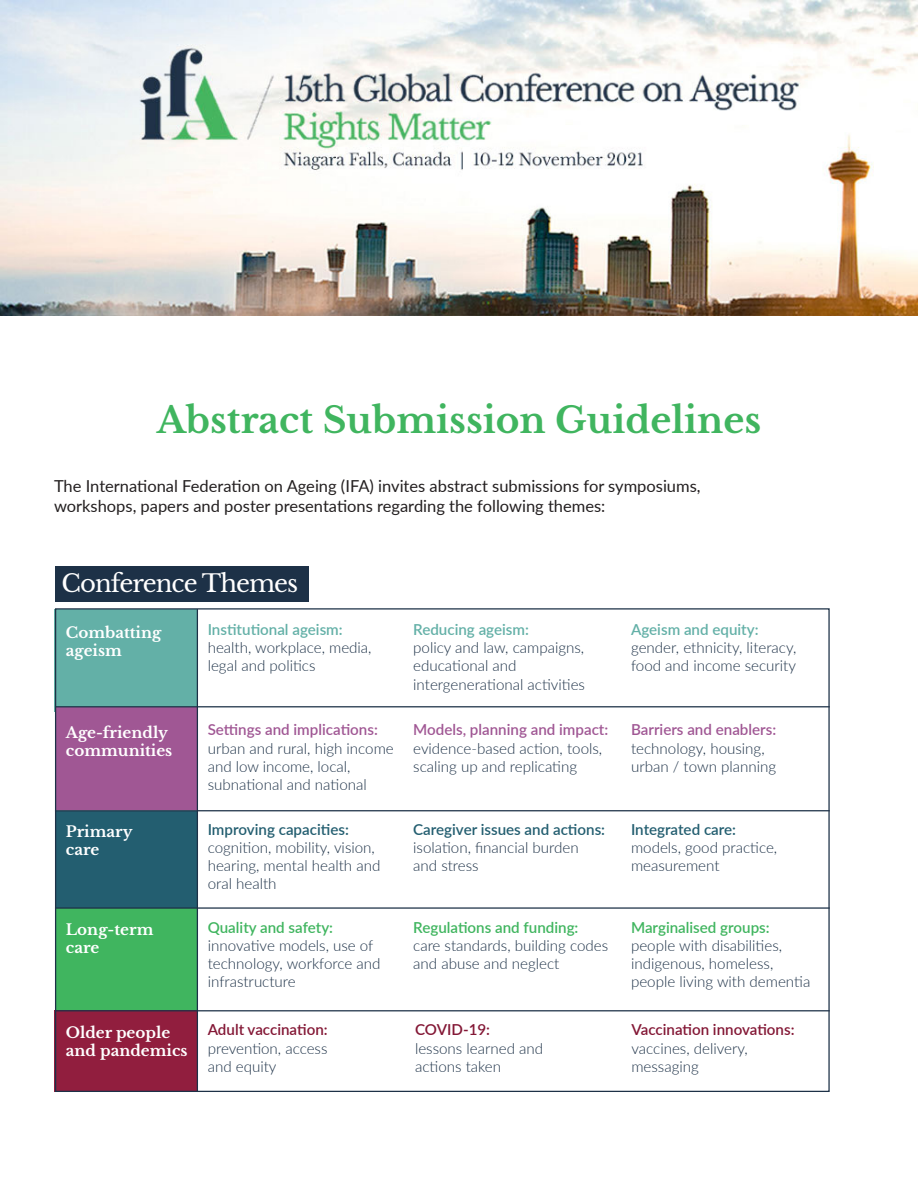
<style>
.page{position:relative;width:918px;height:1188px;background:#fff}
.page>*{position:absolute;margin:0;border:0;box-sizing:border-box;transform-origin:0 0}
.t1{font:700 36px "Libre Baskerville";color:#40b55f}
.t2{font:24.3px "Libre Baskerville";letter-spacing:-.04em;color:#fff}
.t3{font:16.5px/19.8px "Lato";color:#231f20}
.t4{font:300 15.15px/18.1px "Lato";color:#1d3147}
.t5{font:700 15.15px/18.1px "Libre Baskerville";color:#fff}
.s1{font-weight:600;color:#63b0a7}
.s2{font-weight:600;color:#a05794}
.s3{font-weight:600;color:#235e70}
.s4{font-weight:600;color:#40b55f}
.s5{font-weight:600;color:#831735}
</style>
<div class="page">
<img style="left:0;top:0;width:918px;height:316px">
<div style="left:55px;top:609px;width:143px;height:103px;background:#63b0a7"></div>
<div style="left:55px;top:707px;width:142px;height:103px;background:#a05794"></div>
<div style="left:55px;top:811px;width:143px;height:96px;background:#235e70"></div>
<div style="left:55px;top:908px;width:143px;height:102px;background:#40b55f"></div>
<div style="left:55px;top:1010px;width:142px;height:82px;background:#911e3e"></div>
<div style="left:55px;top:566px;width:254px;height:35px;background:#1d3147"></div>
<hr style="left:55px;top:706px;width:775px;height:1px;background:#1d3147">
<hr style="left:55px;top:810px;width:775px;height:1px;background:#1d3147">
<hr style="left:197px;top:609px;width:1px;height:483px;background:#1d3147">
<hr style="left:55px;top:907px;width:775px;height:2px;background:#1d3147">
<hr style="left:55px;top:1010px;width:775px;height:1px;background:#1d3147">
<p class="t1" style="left:157px;top:398px;width:606px">Abstract Submission Guidelines</p>
<p class="t3" style="left:54px;top:476px;width:648px">The International Federation on Ageing (IFA) invites abstract submissions for symposiums, workshops, papers and poster presentations regarding the following themes:</p>
<p class="t2" style="left:62px;top:568px;width:238px">Conference Themes</p>
<p class="t5" style="left:66px;top:623px;width:97px">Combatting ageism</p>
<p class="t4" style="left:208px;top:620px;width:165px"><span class="s1">Institutional ageism: </span>health, workplace, media, legal and politics</p>
<p class="t4" style="left:413px;top:620px;width:173px"><span class="s1">Reducing ageism:<br></span>policy and law, campaigns, educational and intergenerational activities</p>
<p class="t4" style="left:631px;top:620px;width:167px"><span class="s1">Ageism and equity: </span>gender, ethnicity, literacy, food and income security</p>
<p class="t5" style="left:66px;top:723px;width:108px">Age-friendly communities</p>
<p class="t5" style="left:66px;top:823px;width:68px">Primary care</p>
<p class="t5" style="left:66px;top:921px;width:89px">Long-term care</p>
<p class="t5" style="left:66px;top:1023px;width:123px">Older people and pandemics</p>
<p class="t4" style="left:208px;top:720px;width:188px"><span class="s2">Settings and implications: </span>urban and rural, high income and low income, local, subnational and national</p>
<p class="t4" style="left:208px;top:819px;width:174px"><span class="s3">Improving capacities: </span>cognition, mobility, vision, hearing, mental health and oral health</p>
<p class="t4" style="left:208px;top:918px;width:174px"><span class="s4">Quality and safety: </span>innovative models, use of technology, workforce and infrastructure</p>
<p class="t4" style="left:208px;top:1020px;width:121px;text-align:justify"><span class="s5">Adult vaccination: </span>prevention, access and equity</p>
<p class="t4" style="left:415px;top:1020px;width:130px"><span class="s5">COVID-19:<br></span>lessons learned and actions taken</p>
<p class="t4" style="left:631px;top:1020px;width:165px"><span class="s5">Vaccination innovations: </span>vaccines, delivery, messaging</p>
<p class="t4" style="left:413px;top:720px;width:197px"><span class="s2">Models, planning and impact: </span>evidence-based action, tools, scaling up and replicating</p>
<p class="t4" style="left:631px;top:720px;width:147px"><span class="s2">Barriers and enablers: </span>technology, housing, urban / town planning</p>
<p class="t4" style="left:413px;top:819px;width:193px"><span class="s3">Caregiver issues and actions: </span>isolation, financial burden and stress</p>
<p class="t4" style="left:631px;top:819px;width:148px"><span class="s3">Integrated care: </span>models, good practice, measurement</p>
<p class="t4" style="left:413px;top:918px;width:197px"><span class="s4">Regulations and funding: </span>care standards, building codes and abuse and neglect</p>
<p class="t4" style="left:631px;top:918px;width:181px"><span class="s4">Marginalised groups: </span>people with disabilities, indigenous, homeless, people living with dementia</p>
</div>
